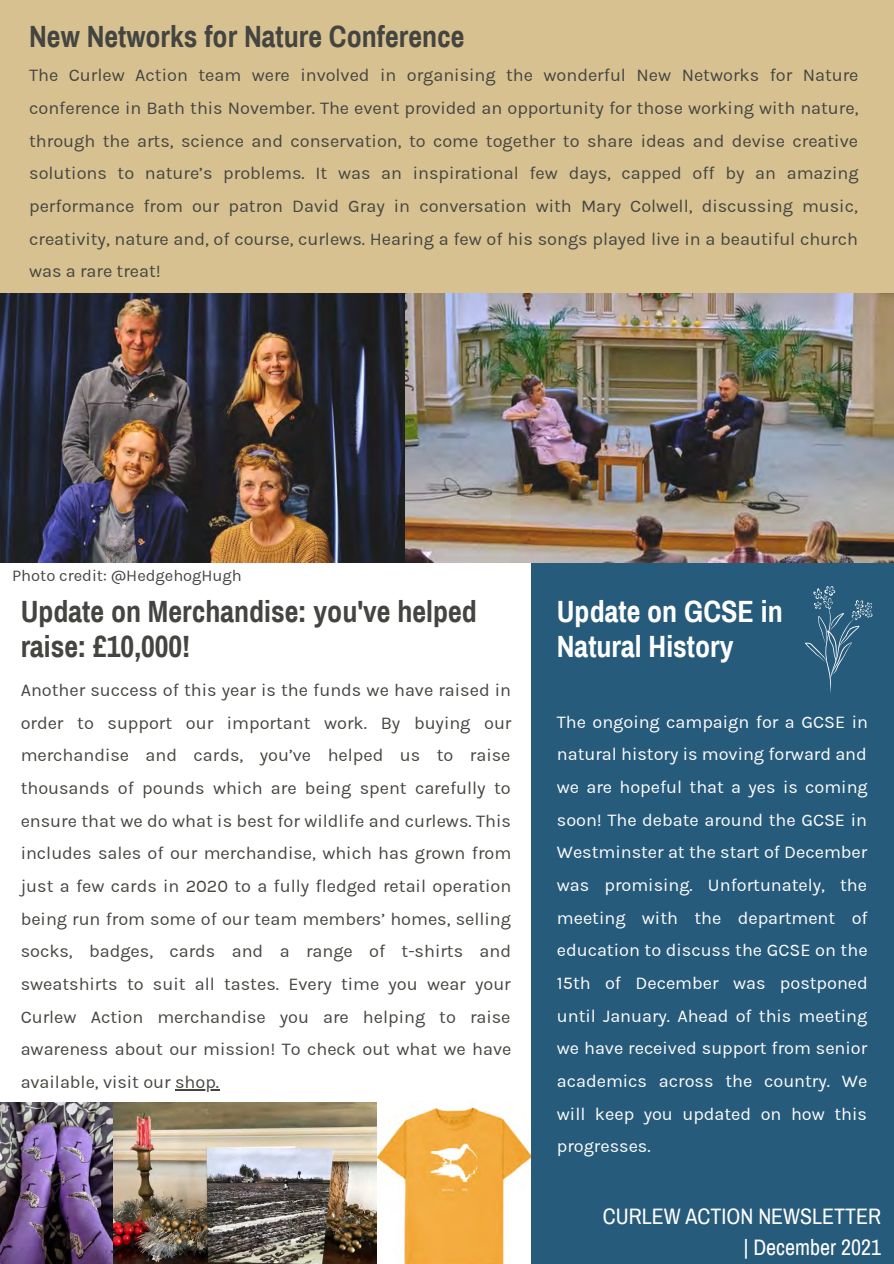
<style>
.page{position:relative;width:894px;height:1264px;background:#fff}
.page>*{position:absolute;margin:0;border:0;box-sizing:border-box;transform-origin:0 0}
.t1{font:700 30px/35px "Archivo Narrow";color:#444440}
.t2{font:700 30px/35px "Archivo Narrow";color:#fff}
.t3{font:21.9px "Archivo Narrow";color:#fff}
.t4{font:18px/32.7px "Karla";color:#444440;text-align:justify}
.t5{font:18px/32.7px "Karla";color:#fff;text-align:justify}
.t6{font:16.5px "Karla";color:#444440}
</style>
<div class="page">
<div style="left:0;top:0;width:893px;height:343px;background:#d7c190"></div>
<img style="left:376px;top:1102px;width:155px;height:161px">
<div style="left:531px;top:336px;width:362px;height:927px;background:#275b7b"></div>
<img style="left:0;top:293px;width:893px;height:269px">
<img style="left:0;top:1102px;width:376px;height:161px">
<svg style="left:805px;top:586px;width:67px;height:107px"></svg>
<hr style="left:175px;top:1089px;width:44px;height:1px;background:#444440">
<p class="t1" style="left:29px;top:20px;width:436px">New Networks for Nature Conference</p>
<p class="t4" style="left:29px;top:59px;width:830px">The Curlew Action team were involved in organising the wonderful New Networks for Nature conference in Bath this November. The event provided an opportunity for those working with nature, through the arts, science and conservation, to come together to share ideas and devise creative solutions to nature’s problems. It was an inspirational few days, capped off by an amazing performance from our patron David Gray in conversation with Mary Colwell, discussing music, creativity, nature and, of course, curlews. Hearing a few of his songs played live in a beautiful church was a rare treat!</p>
<p class="t6" style="left:12px;top:565px;width:231px">Photo credit: @HedgehogHugh</p>
<p class="t1" style="left:21px;top:594px;width:457px">Update on Merchandise: you've helped raise: £10,000!</p>
<p class="t4" style="left:21px;top:673px;width:492px">Another success of this year is the funds we have raised in order to support our important work. By buying our merchandise and cards, you’ve helped us to raise thousands of pounds which are being spent carefully to ensure that we do what is best for wildlife and curlews. This includes sales of our merchandise, which has grown from just a few cards in 2020 to a fully fledged retail operation being run from some of our team members’ homes, selling socks, badges, cards and a range of t-shirts and sweatshirts to suit all tastes. Every time you wear your Curlew Action merchandise you are helping to raise awareness about our mission! To check out what we have available, visit our shop.</p>
<p class="t2" style="left:556px;top:594px;width:227px">Update on GCSE in<br>Natural History</p>
<p class="t5" style="left:556px;top:705px;width:312px">The ongoing campaign for a GCSE in natural history is moving forward and we are hopeful that a yes is coming soon! The debate around the GCSE in Westminster at the start of December was promising. Unfortunately, the meeting with the department of education to discuss the GCSE on the 15th of December was postponed until January. Ahead of this meeting we have received support from senior academics across the country. We will keep you updated on how this progresses.</p>
<p class="t3" style="left:602px;top:1204px;width:279px">CURLEW ACTION NEWSLETTER</p>
<p class="t3" style="left:743px;top:1235px;width:139px">| December 2021</p>
</div>
